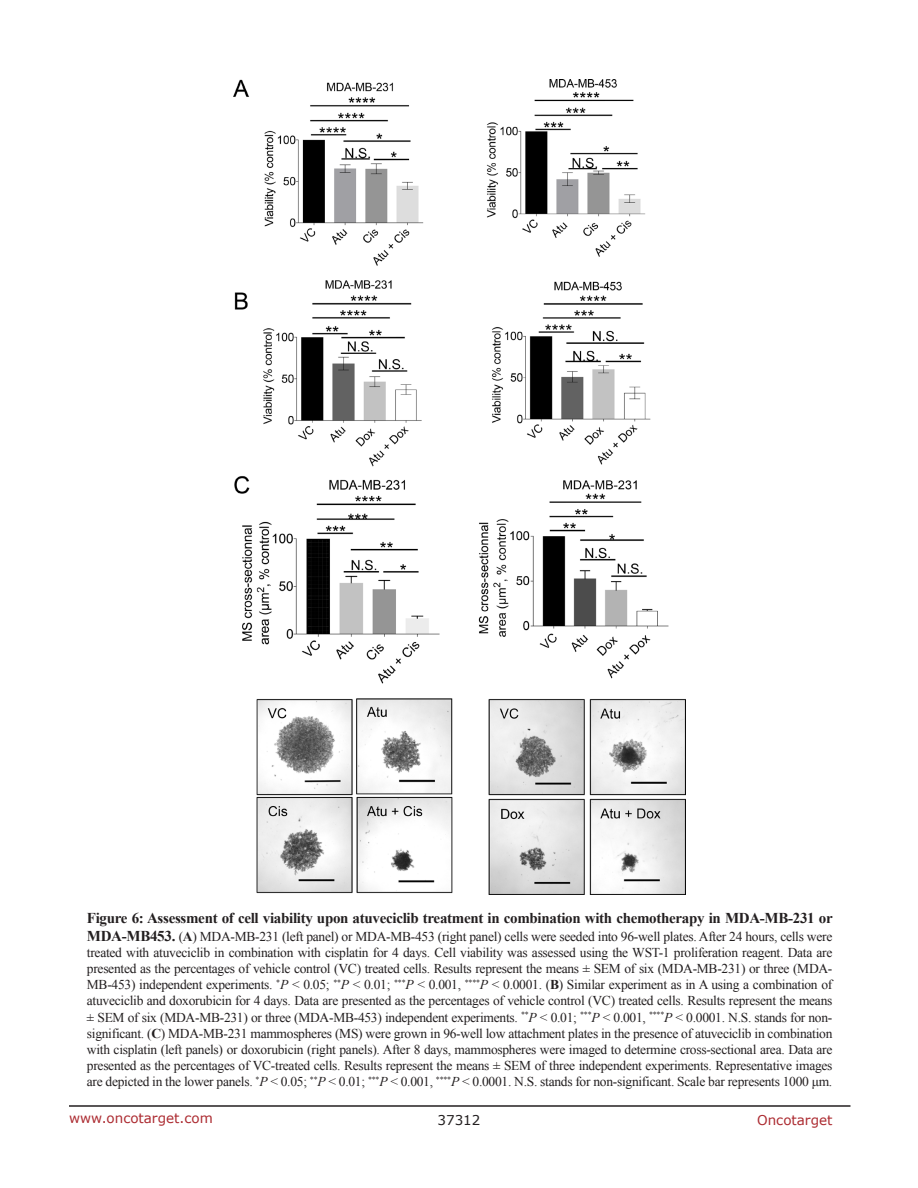
<style>
.page{position:relative;width:918px;height:1188px;background:#fff}
.page>*{position:absolute;margin:0;border:0;box-sizing:border-box;transform-origin:0 0}
.FigureText{font:700 15px "Times New Roman";letter-spacing:-.02em;color:#231f20}
.FigureText-2{font:13.5px/16.2px "Times New Roman";letter-spacing:-.02em;color:#231f20;text-align:justify}
.t1{font:13.5px "Verdana";color:#ac2b31}
.t2{font:13.5px "Verdana";color:#231f20}
.s1{font-weight:700;font-size:15px}
.s2{font-weight:700}
.s3{font-style:italic}
</style>
<div class="page">
<hr style="left:69px;top:1105px;width:781px;height:2px;background:#231f20">
<img style="left:234px;top:79px;width:452px;height:815px">
<p class="FigureText" style="left:87px;top:907px;width:747px">Figure 6: Assessment of cell viability upon atuveciclib treatment in combination with chemotherapy in MDA-MB-231 or</p>
<p class="FigureText-2" style="left:87px;top:928px;width:747px"><span class="s1">MDA-MB453.</span> (<span class="s2">A</span>) MDA-MB-231 (left panel) or MDA-MB-453 (right panel) cells were seeded into 96-well plates. After 24 hours, cells were treated with atuveciclib in combination with cisplatin for 4 days. Cell viability was assessed using the WST-1 proliferation reagent. Data are presented as the percentages of vehicle control (VC) treated cells. Results represent the means ± SEM of six (MDA-MB-231) or three (MDA-MB-453) independent experiments. <sup>*</sup><span class="s3">P</span> &lt; 0.05; <sup>**</sup><span class="s3">P</span> &lt; 0.01; <sup>***</sup><span class="s3">P</span> &lt; 0.001, <sup>****</sup><span class="s3">P</span> &lt; 0.0001. (<span class="s2">B</span>) Similar experiment as in A using a combination of atuveciclib and doxorubicin for 4 days. Data are presented as the percentages of vehicle control (VC) treated cells. Results represent the means ± SEM of six (MDA-MB-231) or three (MDA-MB-453) independent experiments. <sup>**</sup><span class="s3">P</span> &lt; 0.01; <sup>***</sup><span class="s3">P</span> &lt; 0.001, <sup>****</sup><span class="s3">P</span> &lt; 0.0001. N.S. stands for non&shy;significant. (<span class="s2">C</span>) MDA-MB-231 mammospheres (MS) were grown in 96-well low attachment plates in the presence of atuveciclib in combination with cisplatin (left panels) or doxorubicin (right panels). After 8 days, mammospheres were imaged to determine cross-sectional area. Data are presented as the percentages of VC-treated cells. Results represent the means ± SEM of three independent experiments. Representative images are depicted in the lower panels. <sup>*</sup><span class="s3">P</span> &lt; 0.05; <sup>**</sup><span class="s3">P</span> &lt; 0.01; <sup>***</sup><span class="s3">P</span> &lt; 0.001, <sup>****</sup><span class="s3">P</span> &lt; 0.0001. N.S. stands for non-significant. Scale bar represents 1000 μm.</p>
<p class="t1" style="left:69px;top:1109px;width:145px">www.oncotarget.com</p>
<p class="t2" style="left:438px;top:1111px;width:44px">37312</p>
<p class="t1" style="left:757px;top:1111px;width:77px">Oncotarget</p>
</div>
